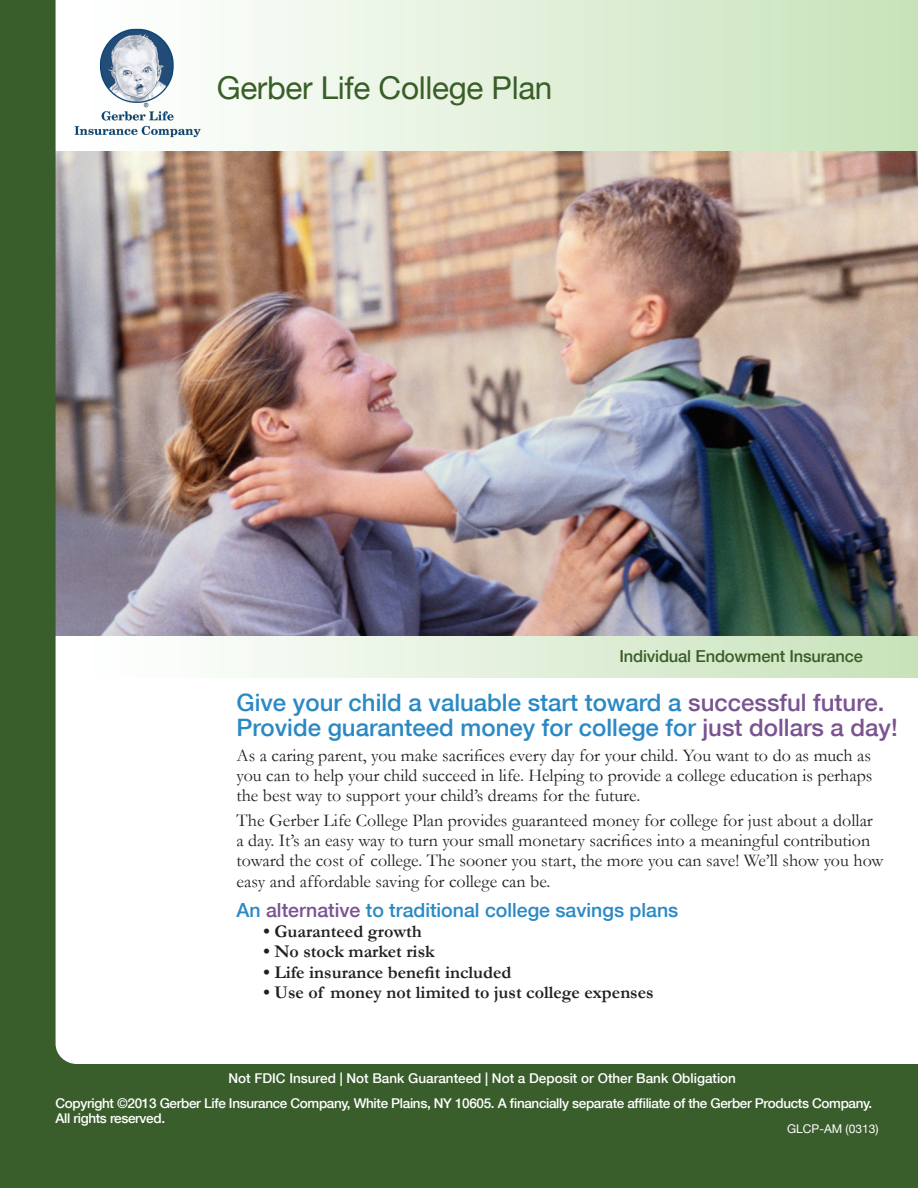
<style>
.page{position:relative;width:918px;height:1188px;background:#fff}
.page>*{position:absolute;margin:0;border:0;box-sizing:border-box;transform-origin:0 0}
.t1{font:31.5px "Helvetica Neue";letter-spacing:-.01em;color:#395e27}
.t2{font:500 24px/25.5px "Helvetica Neue";color:#2a89c4}
.t3{font:500 19.5px "Helvetica Neue";color:#2a89c4}
.t4{font:18px/20.2px "Garamond";color:#231f20;text-align:justify}
.t5{font:700 18px "Garamond";color:#231f20}
.t6{font:500 16.5px "Helvetica Neue";letter-spacing:-.01em;color:#395e27}
.t7{font:500 13.5px/15px "Helvetica Neue";letter-spacing:-.025em;color:#fff}
.t8{font:500 13.5px "Helvetica Neue";color:#fff}
.t9{font:12px "Helvetica Neue";color:#fff}
.s1{color:#7a5391}
</style>
<div class="page">
<img style="left:0;top:0;width:918px;height:1188px">
<img style="left:71px;top:26px;width:133px;height:114px">
<p class="t1" style="left:217px;top:69px;width:337px">Gerber Life College Plan</p>
<p class="t6" style="left:619px;top:646px;width:245px">Individual Endowment Insurance</p>
<p class="t2" style="left:237px;top:689px;width:663px">Give your child a valuable start toward a <span class="s1">successful future.<br></span>Provide guaranteed money for college for <span class="s1">just dollars a day!</span></p>
<p class="t4" style="left:237px;top:745px;width:637px">As a caring parent, you make sacrifices every day for your child. You want to do as much as you can to help your child succeed in life. Helping to provide a college education is perhaps the best way to support your child’s dreams for the future.</p>
<p class="t4" style="left:237px;top:810px;width:649px;text-align:left">The Gerber Life College Plan provides guaranteed money for college for just about a dollar a day. It’s an easy way to turn your small monetary sacrifices into a meaningful contribution toward the cost of college. The sooner you start, the more you can save! We’ll show you how easy and affordable saving for college can be.</p>
<p class="t3" style="left:237px;top:898px;width:443px">An <span class="s1">alternative</span> to traditional college savings plans</p>
<p class="t5" style="left:264px;top:921px;width:160px">• Guaranteed growth</p>
<p class="t5" style="left:264px;top:941px;width:173px">• No stock market risk</p>
<p class="t5" style="left:264px;top:961px;width:249px">• Life insurance benefit included</p>
<p class="t5" style="left:264px;top:981px;width:392px">• Use of money not limited to just college expenses</p>
<p class="t8" style="left:228px;top:1070px;width:509px">Not FDIC Insured | Not Bank Guaranteed | Not a Deposit or Other Bank Obligation</p>
<p class="t7" style="left:56px;top:1096px;width:818px">Copyright ©2013 Gerber Life Insurance Company, White Plains, NY 10605. A financially separate affiliate of the Gerber Products Company.<br>All rights reserved.</p>
<p class="t9" style="left:787px;top:1122px;width:93px">GLCP-AM (0313)</p>
</div>
